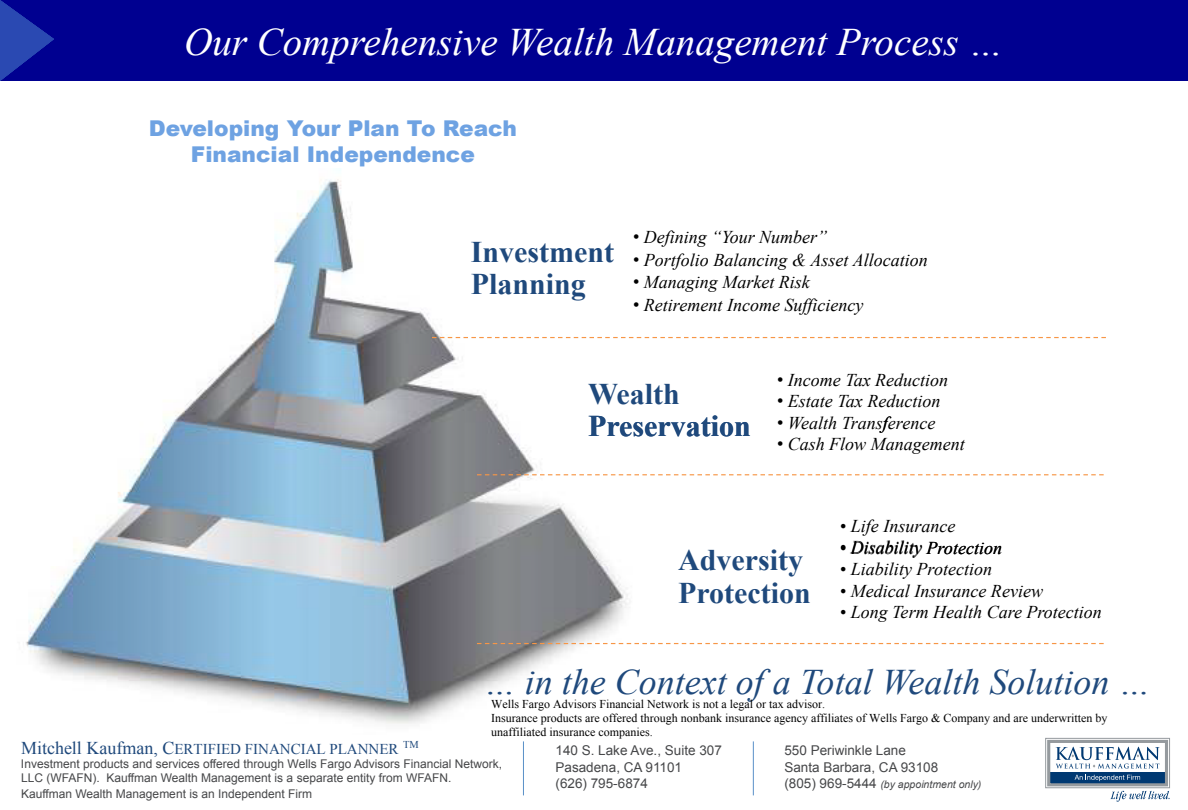
<style>
.page{position:relative;width:1188px;height:810px;background:#fff}
.page>*{position:absolute;margin:0;border:0;box-sizing:border-box;transform-origin:0 0}
.t1{font:italic 39px "Times New Roman";color:#fff}
.t2{font:italic 36px "Times New Roman";color:#1f497c}
.t3{font:700 30px/32.4px "Times New Roman";color:#1f497c}
.t4{font:900 21.75px/26.1px "Arial";color:#6ea2e2;text-align:center}
.t5{font:italic 18px "Times New Roman";color:#000}
.t6{font:15px "Times New Roman";color:#1f497c}
.t7{font:13.5px/16.5px "Arial";color:#464749}
.t8{font:12px/14.4px "Times New Roman";color:#000}
.t9{font:12px/13.5px "Arial";color:#464749}
.t10{font:italic 10.5px "Arial";color:#464749}
.s1{font-family:"Arial";font-style:normal}
.s2{font-style:normal}
.s3{font-size:18px}
.s4{font-style:inherit}
.s5{font-style:normal;font-size:13.5px}
</style>
<div class="page">
<img style="left:26px;top:179px;width:634px;height:545px">
<div style="left:0;top:0;width:1188px;height:81px;background:#000090"></div>
<svg style="left:432px;top:337px;width:674px;height:1px"></svg>
<svg style="left:477px;top:474px;width:627px;height:1px"></svg>
<svg style="left:477px;top:643px;width:627px;height:1px"></svg>
<img style="left:0;top:0;width:54px;height:81px">
<div style="left:1049px;top:772px;width:117px;height:12px;background:#003972"></div>
<div style="left:1047px;top:740px;width:121px;height:46px;border:3px solid #959a9e"></div>
<div style="left:1045px;top:738px;width:125px;height:50px;border:1px solid #959a9e"></div>
<svg style="left:1075px;top:775px;width:65px;height:6px"></svg>
<svg style="left:1110px;top:791px;width:60px;height:11px"></svg>
<svg style="left:1056px;top:747px;width:104px;height:22px"></svg>
<hr style="left:523px;top:741px;width:1px;height:54px;background:#5990c8">
<hr style="left:753px;top:741px;width:1px;height:54px;background:#5990c8">
<h1 class="t1" style="left:184px;top:15px;width:820px">Our Comprehensive Wealth Management Process …</h1>
<p class="t4" style="left:149px;top:114px;width:370px">Developing Your Plan To Reach<br>Financial Independence</p>
<h3 class="t3" style="left:471px;top:235px;width:145px">Investment<br>Planning</h3>
<p class="t5" style="left:633px;top:225px;width:196px"><span class="s1">•</span> Defining “Your Number”</p>
<p class="t5" style="left:633px;top:248px;width:296px"><span class="s1">•</span> Portfolio Balancing &amp; Asset Allocation</p>
<p class="t5" style="left:633px;top:270px;width:178px"><span class="s1">•</span> Managing Market Risk</p>
<p class="t5" style="left:633px;top:293px;width:232px"><span class="s1">•</span> Retirement Income Sufficiency</p>
<h3 class="t3" style="left:588px;top:377px;width:164px">Wealth<br>Preservation</h3>
<p class="t5" style="left:777px;top:367px;width:173px"><span class="s1">•</span> Income Tax Reduction</p>
<p class="t5" style="left:777px;top:389px;width:165px"><span class="s1">•</span> Estate Tax Reduction</p>
<p class="t5" style="left:777px;top:410px;width:160px"><span class="s1">•</span> Wealth Trans erence</p>
<p class="t5" style="left:883px;top:410px;width:7px">f</p>
<p class="t5" style="left:777px;top:432px;width:189px"><span class="s1">•</span> Cash Flow Management</p>
<h3 class="t3" style="left:678px;top:543px;width:134px">Adversity<br>Protection</h3>
<p class="t5" style="left:840px;top:513px;width:117px"><span class="s2">•</span> Life Insurance</p>
<p class="t5" style="left:840px;top:535px;width:164px"><span class="s2">•</span> Disability Protection</p>
<p class="t5" style="left:840px;top:557px;width:154px"><span class="s2">•</span> Liability Protection</p>
<p class="t5" style="left:840px;top:578px;width:205px"><span class="s2">•</span> Medical Insurance Review</p>
<p class="t5" style="left:840px;top:600px;width:263px"><span class="s2">•</span> Long Term Health Care Protection</p>
<h2 class="t2" style="left:484px;top:657px;width:668px">… in the Context of a Total Wealth Solution …</h2>
<p class="t8" style="left:491px;top:696px;width:618px">Wells Fargo Advisors Financial Network is not a legal or tax advisor.<br>Insurance products are offered through nonbank insurance agency affiliates of Wells Fargo &amp; Company and are underwritten by unaffiliated insurance companies.</p>
<p class="t6" style="left:21px;top:738px;width:399px"><span class="s3">Mitchell Kaufman, C</span>ERTIFIED FINANCIAL PLANNER <sup>TM</sup></p>
<p class="t9" style="left:21px;top:758px;width:483px">Investment products and services offered through Wells Fargo Advisors Financial Network,<br>LLC (WFAFN). Kauffman Wealth Management is a separate entity from WFAFN.</p>
<p class="t9" style="left:21px;top:787px;width:293px">Kauffman Wealth Management is an Independent Firm</p>
<p class="t7" style="left:556px;top:742px;width:168px">140 S. Lake Ave., Suite <span class="s4">30</span>7<br>Pasadena, CA 91101<br>(626) 795-6874</p>
<p class="t7" style="left:784px;top:742px;width:155px">550 Periwinkle Lane<br>Santa Barbara, CA 93108</p>
<p class="t10" style="left:784px;top:778px;width:199px"><span class="s5">(805) 969-5444</span> (by appointment only)</p>
</div>
